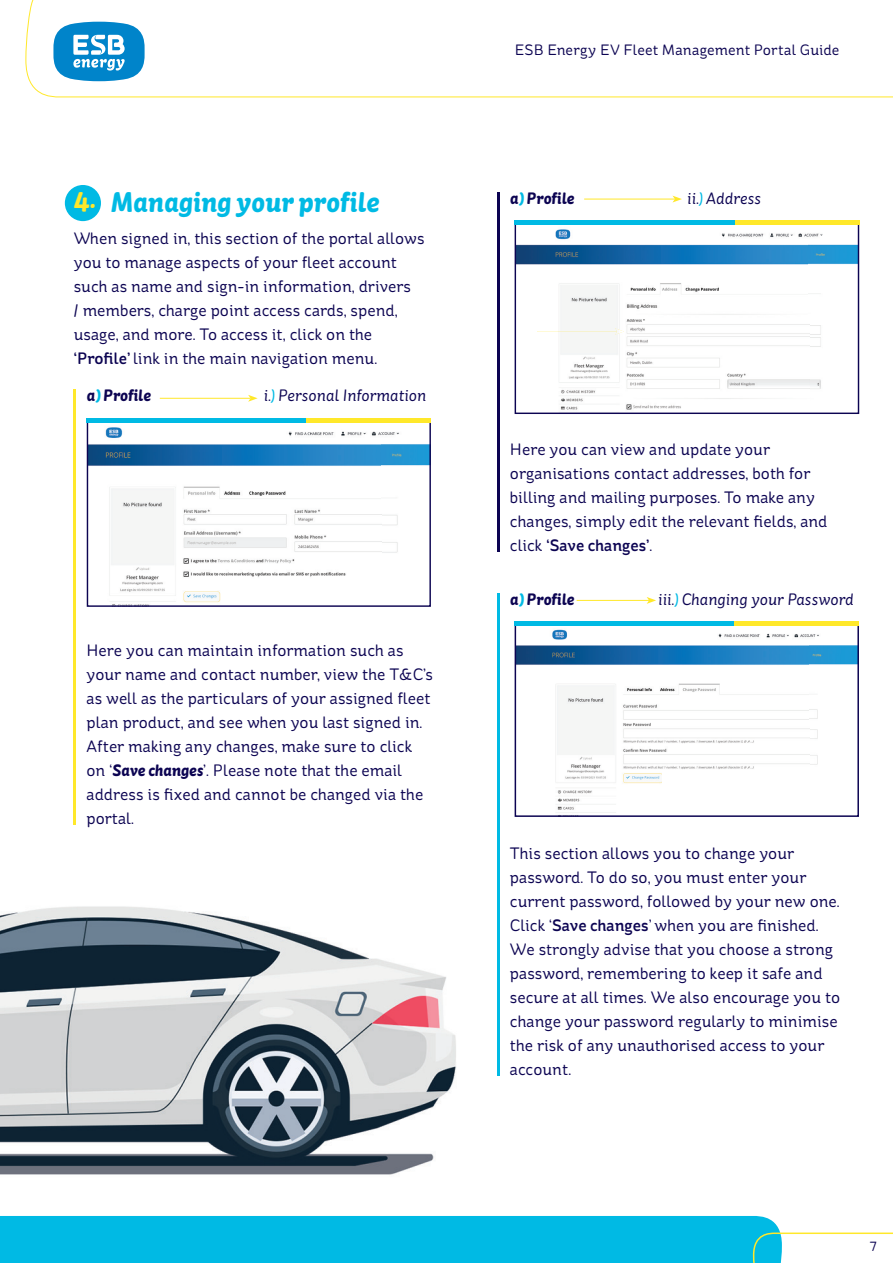
<style>
.page{position:relative;width:893px;height:1263px;background:#fff}
.page>*{position:absolute;margin:0;border:0;box-sizing:border-box;transform-origin:0 0}
.t1{font:italic 700 28.5px "St Ryde";color:#00bae4}
.t2{font:16.5px/24px "St Ryde";color:#0c0452}
.t3{font:italic 16.5px "St Ryde";color:#0c0452}
.t4{font:italic 700 16.5px "St Ryde";color:#0c0452}
.t5{font:15px "St Ryde";letter-spacing:.01em;color:#0c0452}
.t6{font:13.5px "St Ryde";color:#0c0452}
.s1{color:#ffe82a}
.s2{font-weight:500}
.s3{color:#00bae4}
.s4{font-weight:700;font-style:italic}
</style>
<div class="page">
<div style="left:65px;top:185px;width:36px;height:36px;background:#00bae4;border-radius:50%"></div>
<hr style="left:160px;top:398px;width:91px;height:1px;background:#ffe82a">
<svg style="left:248px;top:395px;width:10px;height:7px"></svg>
<hr style="left:584px;top:199px;width:91px;height:1px;background:#ffe82a">
<svg style="left:672px;top:196px;width:10px;height:6px"></svg>
<hr style="left:577px;top:600px;width:72px;height:1px;background:#ffe82a">
<svg style="left:647px;top:597px;width:9px;height:7px"></svg>
<svg style="left:0;top:1216px;width:893px;height:47px"></svg>
<img style="left:89px;top:427px;width:340px;height:178px">
<div style="left:87px;top:421px;width:344px;height:186px;border:1px solid #0c0452"></div>
<div style="left:87px;top:418px;width:249px;height:5px;background:#00bae4"></div>
<div style="left:307px;top:418px;width:124px;height:5px;background:#ffe82a"></div>
<img style="left:518px;top:629px;width:338px;height:184px">
<div style="left:515px;top:624px;width:344px;height:193px;border:2px solid #0c0452"></div>
<div style="left:515px;top:621px;width:249px;height:5px;background:#00bae4"></div>
<div style="left:735px;top:621px;width:124px;height:5px;background:#ffe82a"></div>
<img style="left:517px;top:229px;width:340px;height:181px">
<img style="left:537px;top:331px;width:78px;height:1px">
<svg style="left:615px;top:328px;width:9px;height:7px"></svg>
<div style="left:515px;top:223px;width:344px;height:191px;border:1px solid #0c0452"></div>
<hr style="left:515px;top:221px;width:249px;height:4px;background:#00bae4">
<hr style="left:735px;top:221px;width:124px;height:4px;background:#ffe82a">
<svg style="left:25px;top:0;width:868px;height:98px"></svg>
<svg style="left:53px;top:22px;width:92px;height:59px"></svg>
<hr style="left:74px;top:389px;width:2px;height:436px;background:#ffe82a">
<hr style="left:497px;top:192px;width:2px;height:360px;background:#0c0452">
<hr style="left:497px;top:593px;width:3px;height:483px;background:#00bae4">
<img style="left:0;top:906px;width:456px;height:269px">
<h1 class="t1" style="left:74px;top:185px;width:307px"><span class="s1">4.</span> Managing your profile</h1>
<p class="t2" style="left:74px;top:227px;width:352px">When signed in, this section of the portal allows you to manage aspects of your fleet account such as name and sign-in information, drivers<br>/ members, charge point access cards, spend, usage, and more. To access it, click on the <span class="s2">‘Profile’</span> link in the main navigation menu.</p>
<p class="t4" style="left:87px;top:386px;width:66px">a<span class="s3">)</span> Profile</p>
<p class="t3" style="left:263px;top:386px;width:164px">i.<span class="s3">)</span> Personal Information</p>
<p class="t2" style="left:87px;top:638px;width:348px">Here you can maintain information such as your name and contact number, view the T&amp;C’s as well as the particulars of your assigned fleet plan product, and see when you last signed in.<br>After making any changes, make sure to click on ‘<span class="s4">Save changes</span>’. Please note that the email address is fixed and cannot be changed via the portal.</p>
<p class="t5" style="left:515px;top:41px;width:326px">ESB Energy EV Fleet Management Portal Guide</p>
<p class="t4" style="left:510px;top:188px;width:66px">a<span class="s3">)</span> Profile</p>
<p class="t3" style="left:687px;top:188px;width:76px">ii.<span class="s3">)</span> Address</p>
<p class="t2" style="left:510px;top:438px;width:319px">Here you can view and update your organisations contact addresses, both for billing and mailing purposes. To make any changes, simply edit the relevant fields, and click <span class="s2">‘Save changes’</span>.</p>
<p class="t4" style="left:510px;top:589px;width:66px">a<span class="s3">)</span> Profile</p>
<p class="t3" style="left:658px;top:589px;width:197px">iii.<span class="s3">)</span> Changing your Password</p>
<p class="t2" style="left:510px;top:842px;width:332px">This section allows you to change your password. To do so, you must enter your current password, followed by your new one.<br>Click ‘<span class="s2">Save changes</span>’ when you are finished.<br>We strongly advise that you choose a strong password, remembering to keep it safe and secure at all times. We also encourage you to change your password regularly to minimise the risk of any unauthorised access to your account.</p>
<p class="t6" style="left:870px;top:1239px;width:8px">7</p>
</div>
